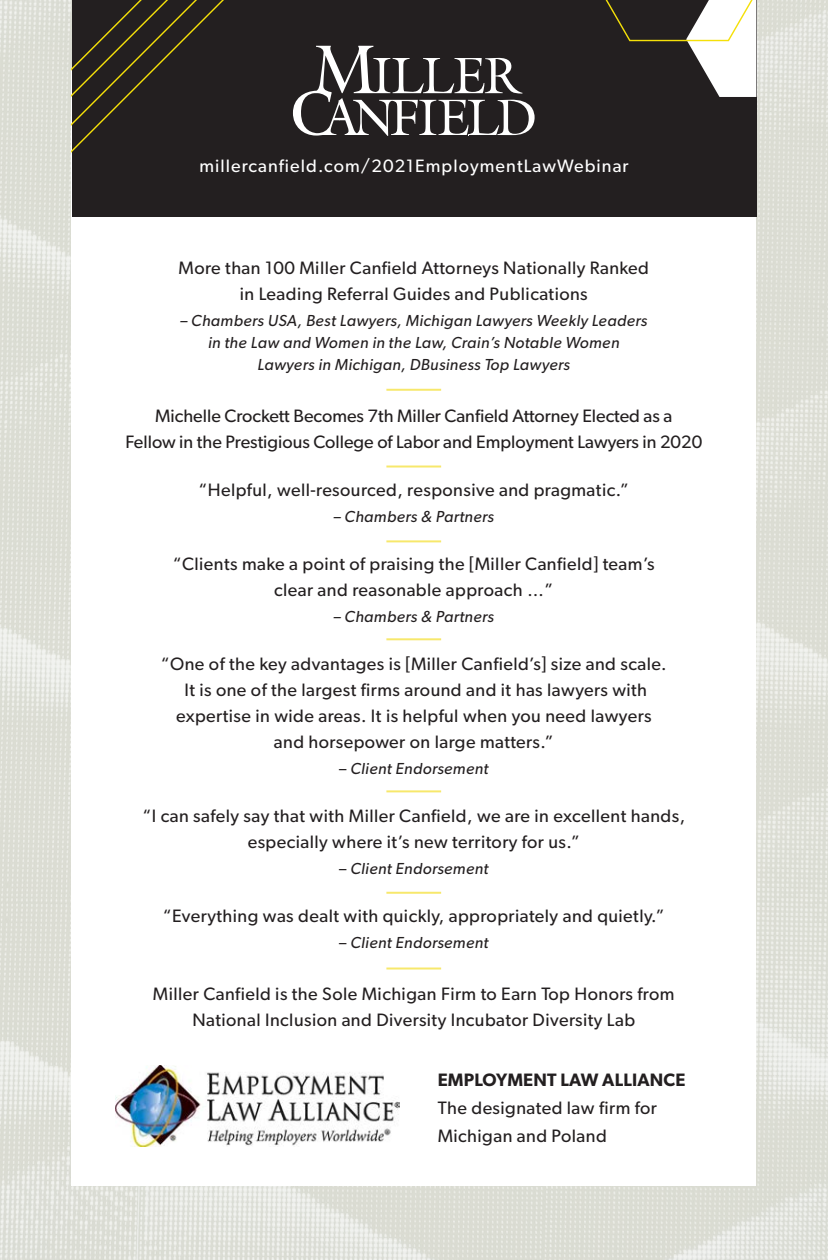
<style>
.page{position:relative;width:828px;height:1260px;background:#fff}
.page>*{position:absolute;margin:0;border:0;box-sizing:border-box;transform-origin:0 0}
.t1{font:18px/26px "Gibson";letter-spacing:.025em;color:#231f20;text-align:center}
.t2{font:18px "Gibson";color:#231f20}
.t3{font:18px "Gibson";letter-spacing:.06em;color:#fff}
.t4{font:600 18px "Gibson";letter-spacing:.01em;color:#231f20}
.t5{font:italic 16px "Gibson";letter-spacing:.025em;color:#231f20}
.s1{font-style:normal}
</style>
<div class="page">
<img style="left:0;top:0;width:828px;height:1260px">
<div style="left:72px;top:70px;width:684px;height:1116px;background:#fff"></div>
<img style="left:116px;top:1065px;width:284px;height:81px">
<div style="left:72px;top:0;width:684px;height:217px;background:#231f20"></div>
<svg style="left:72px;top:0;width:259px;height:152px"></svg>
<svg style="left:605px;top:0;width:151px;height:97px"></svg>
<svg style="left:293px;top:46px;width:242px;height:90px"></svg>
<hr style="left:386px;top:389px;width:55px;height:2px;background:#f7e86c">
<hr style="left:386px;top:466px;width:55px;height:2px;background:#f7e86c">
<hr style="left:386px;top:540px;width:55px;height:2px;background:#f7e86c">
<hr style="left:386px;top:638px;width:55px;height:2px;background:#f7e86c">
<hr style="left:386px;top:790px;width:55px;height:2px;background:#f7e86c">
<hr style="left:386px;top:892px;width:55px;height:2px;background:#f7e86c">
<hr style="left:386px;top:968px;width:55px;height:2px;background:#f7e86c">
<p class="t3" style="left:199px;top:155px;width:431px">millercanfield.com/2021EmploymentLawWebinar</p>
<p class="t1" style="left:179px;top:254px;width:472px">More than 100 Miller Canfield Attorneys Nationally Ranked in Leading Referral Guides and Publications</p>
<p class="t5" style="left:180px;top:311px;width:469px">– Chambers USA, Best Lawyers, Michigan Lawyers Weekly Leaders</p>
<p class="t5" style="left:208px;top:333px;width:413px">in the Law and Women in the Law, Crain’s Notable Women</p>
<p class="t5" style="left:258px;top:355px;width:314px">Lawyers in Michigan, DBusiness Top Lawyers</p>
<p class="t2" style="left:155px;top:405px;width:519px">Michelle Crockett Becomes 7th Miller Canfield Attorney Elected as a</p>
<p class="t2" style="left:125px;top:431px;width:578px">Fellow in the Prestigious College of Labor and Employment Lawyers in 2020</p>
<p class="t1" style="left:199px;top:476px;width:432px">“Helpful, well-resourced, responsive and pragmatic.”</p>
<p class="t5" style="left:334px;top:507px;width:162px">– Chambers &amp; Partners</p>
<p class="t1" style="left:173px;top:550px;width:483px">“Clients make a point of praising the [Miller Canfield] team’s</p>
<p class="t1" style="left:274px;top:576px;width:281px">clear and reasonable approach …”</p>
<p class="t5" style="left:334px;top:607px;width:162px">– Chambers &amp; Partners</p>
<p class="t1" style="left:161px;top:650px;width:507px">“One of the key advantages is [Miller Canfield’s] size and scale.<br>It is one of the largest firms around and it has lawyers with expertise in wide areas. It is helpful when you need lawyers</p>
<p class="t1" style="left:274px;top:728px;width:281px">and horsepower on large matters.”</p>
<p class="t5" style="left:339px;top:759px;width:151px"><span class="s1">–</span> Client Endorsement</p>
<p class="t1" style="left:142px;top:802px;width:544px">“I can safely say that with Miller Canfield, we are in excellent hands, especially where it’s new territory for us.”</p>
<p class="t5" style="left:339px;top:859px;width:151px"><span class="s1">–</span> Client Endorsement</p>
<p class="t1" style="left:163px;top:902px;width:503px">“Everything was dealt with quickly, appropriately and quietly.”</p>
<p class="t5" style="left:339px;top:933px;width:151px"><span class="s1">–</span> Client Endorsement</p>
<p class="t1" style="left:153px;top:980px;width:523px">Miller Canfield is the Sole Michigan Firm to Earn Top Honors from</p>
<p class="t1" style="left:192px;top:1006px;width:444px">National Inclusion and Diversity Incubator Diversity Lab</p>
<p class="t4" style="left:438px;top:1069px;width:249px">EMPLOYMENT LAW ALLIANCE</p>
<p class="t1" style="left:438px;top:1094px;width:221px">The designated law firm for</p>
<p class="t1" style="left:438px;top:1122px;width:171px">Michigan and Poland</p>
</div>
